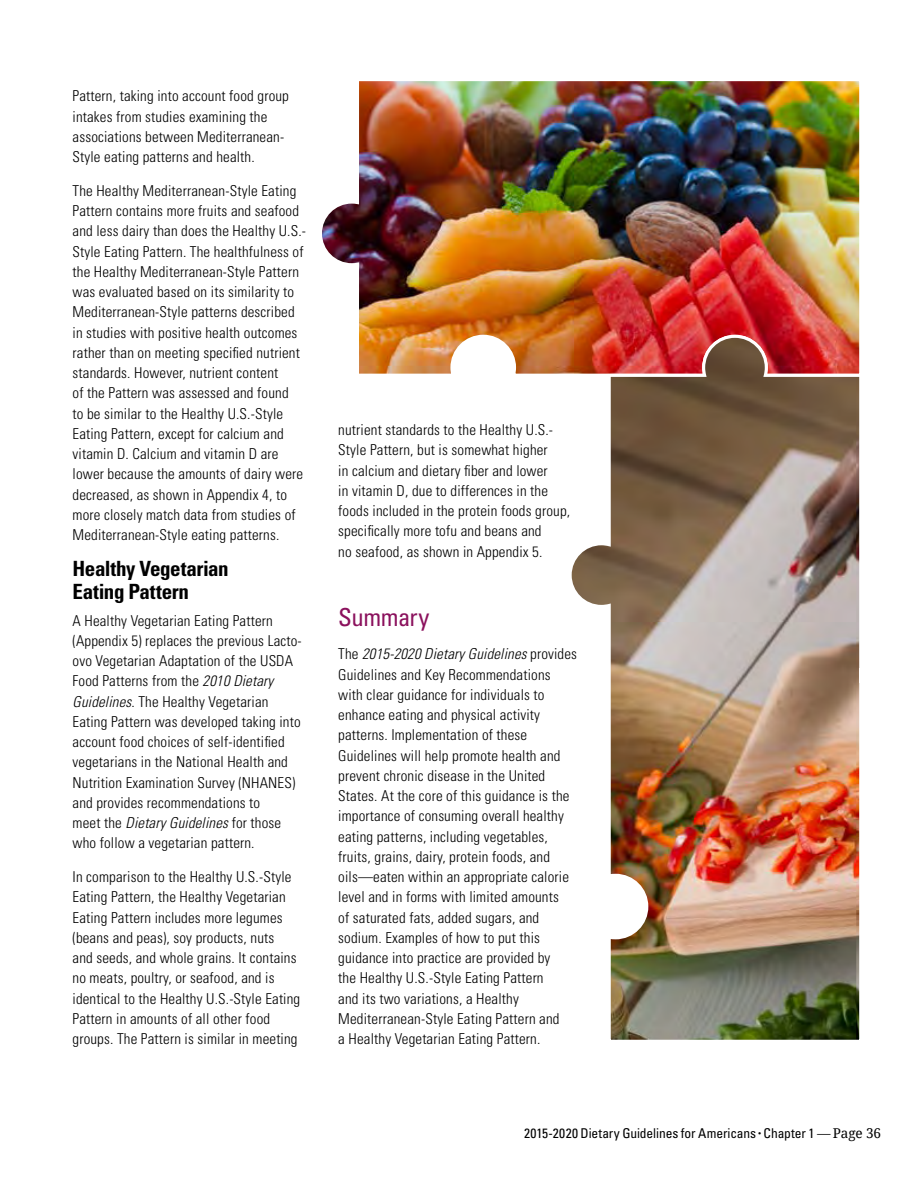
<style>
.page{position:relative;width:918px;height:1188px;background:#fff}
.page>*{position:absolute;margin:0;border:0;box-sizing:border-box;transform-origin:0 0}
.t1{font:condensed 24.75px "Univers";letter-spacing:-.02em;color:#8b115d}
.t2{font:700 condensed 21px/22.5px "Univers";letter-spacing:-.02em;color:#000}
.t3{font:300 condensed 15px/20.2px "Univers";letter-spacing:.01em;color:#000}
.t4{font:condensed 13.5px "Univers";letter-spacing:-.005em;color:#000}
.s1{font-style:italic}
.s2{font-family:"Noto Serif";font-stretch:normal}
</style>
<div class="page">
<img style="left:322px;top:81px;width:538px;height:293px">
<img style="left:567px;top:333px;width:293px;height:707px">
<p class="t3" style="left:73px;top:86px;width:218px">Pattern, taking into account food group intakes from studies examining the associations between Mediterranean-Style eating patterns and health.</p>
<p class="t3" style="left:73px;top:180px;width:234px">The Healthy Mediterranean-Style Eating Pattern contains more fruits and seafood and less dairy than does the Healthy U.S.- Style Eating Pattern. The healthfulness of the Healthy Mediterranean-Style Pattern was evaluated based on its similarity to Mediterranean-Style patterns described in studies with positive health outcomes rather than on meeting specified nutrient standards. However, nutrient content<br>of the Pattern was assessed and found<br>to be similar to the Healthy U.S.-Style Eating Pattern, except for calcium and vitamin D. Calcium and vitamin D are lower because the amounts of dairy were decreased, as shown in Appendix 4, to more closely match data from studies of Mediterranean-Style eating patterns.</p>
<h4 class="t2" style="left:73px;top:557px;width:158px">Healthy Vegetarian<br>Eating Pattern</h4>
<p class="t3" style="left:73px;top:610px;width:230px">A Healthy Vegetarian Eating Pattern (Appendix 5) replaces the previous Lacto&shy;ovo Vegetarian Adaptation of the USDA Food Patterns from the <span class="s1">2010 Dietary Guidelines</span>. The Healthy Vegetarian Eating Pattern was developed taking into account food choices of self-identified vegetarians in the National Health and Nutrition Examination Survey (NHANES) and provides recommendations to<br>meet the <span class="s1">Dietary Guidelines</span> for those who follow a vegetarian pattern.</p>
<p class="t3" style="left:73px;top:867px;width:229px">In comparison to the Healthy U.S.-Style Eating Pattern, the Healthy Vegetarian Eating Pattern includes more legumes (beans and peas), soy products, nuts<br>and seeds, and whole grains. It contains no meats, poultry, or seafood, and is identical to the Healthy U.S.-Style Eating Pattern in amounts of all other food groups. The Pattern is similar in meeting</p>
<p class="t3" style="left:338px;top:420px;width:233px">nutrient standards to the Healthy U.S.- Style Pattern, but is somewhat higher<br>in calcium and dietary fiber and lower<br>in vitamin D, due to differences in the foods included in the protein foods group, specifically more tofu and beans and<br>no seafood, as shown in Appendix 5.</p>
<h3 class="t1" style="left:338px;top:601px;width:93px">Summary</h3>
<p class="t3" style="left:338px;top:644px;width:240px">The <span class="s1">2015-2020 Dietary Guidelines</span> provides Guidelines and Key Recommendations with clear guidance for individuals to enhance eating and physical activity patterns. Implementation of these Guidelines will help promote health and prevent chronic disease in the United States. At the core of this guidance is the importance of consuming overall healthy eating patterns, including vegetables, fruits, grains, dairy, protein foods, and oils—eaten within an appropriate calorie level and in forms with limited amounts<br>of saturated fats, added sugars, and sodium. Examples of how to put this guidance into practice are provided by<br>the Healthy U.S.-Style Eating Pattern<br>and its two variations, a Healthy Mediterranean-Style Eating Pattern and<br>a Healthy Vegetarian Eating Pattern.</p>
<p class="t4" style="left:524px;top:1125px;width:358px">2015-2020 Dietary Guidelines for Americans <sup>•</sup> Chapter 1 — <span class="s2">Page 36</span></p>
</div>
